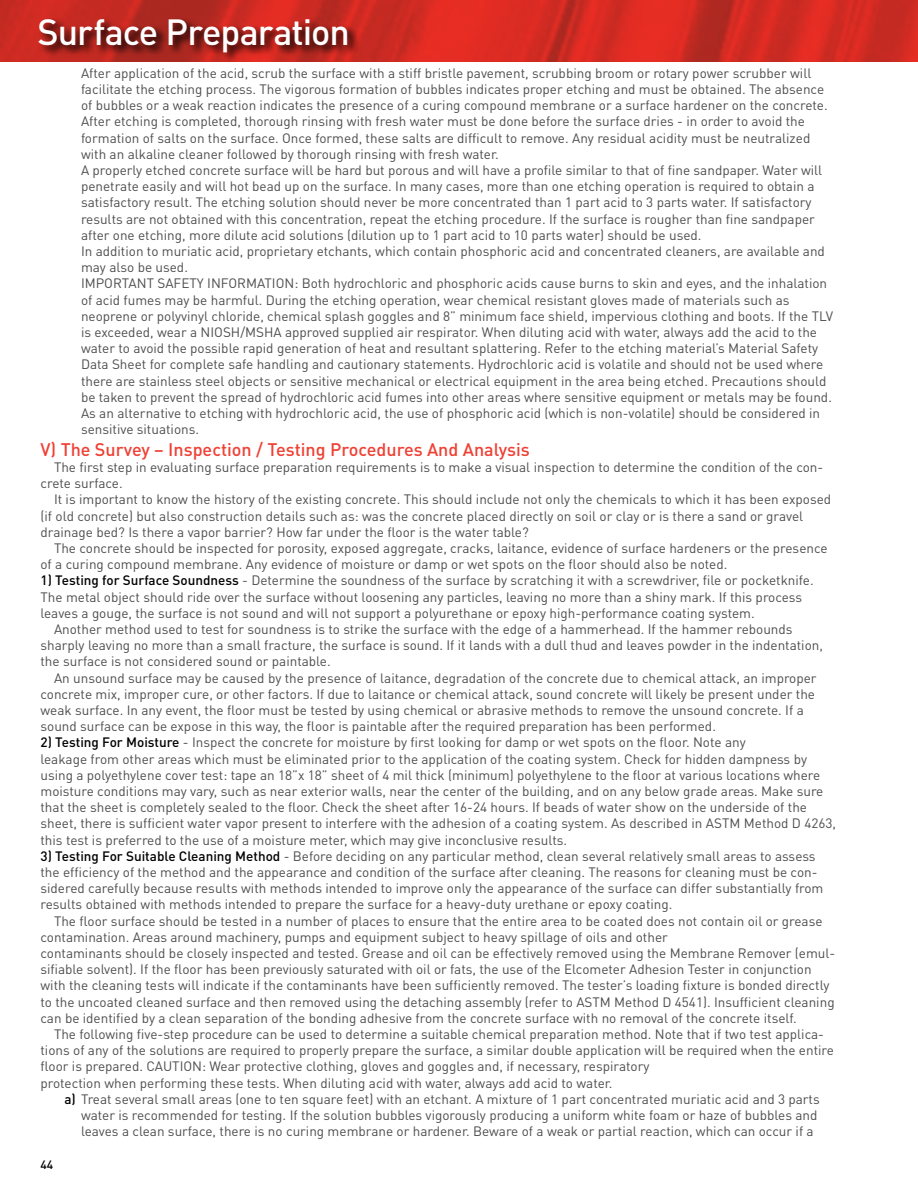
<style>
.page{position:relative;width:918px;height:1188px;background:#fff}
.page>*{position:absolute;margin:0;border:0;box-sizing:border-box;transform-origin:0 0}
.t1{font:500 36px "DIN Pro";letter-spacing:-.03em;color:#fff}
.t2{font:500 18px "DIN Pro";color:#ef4135}
.t3{font:13.5px/16.2px "DIN Pro";color:#4d4d4f}
.t4{font:500 12px "DIN Pro";color:#000}
.s1{font-weight:500;color:#000}
</style>
<div class="page">
<img style="left:0;top:0;width:918px;height:61px">
<svg style="left:37px;top:17px;width:322px;height:45px;background:#9f211b"></svg>
<h1 class="t1" style="left:38px;top:7px;width:314px">Surface Preparation</h1>
<p class="t3" style="left:81px;top:64px;width:754px">After application of the acid, scrub the surface with a stiff bristle pavement, scrubbing broom or rotary power scrubber will facilitate the etching process. The vigorous formation of bubbles indicates proper etching and must be obtained. The absence of bubbles or a weak reaction indicates the presence of a curing compound membrane or a surface hardener on the concrete.<br>After etching is completed, thorough rinsing with fresh water must be done before the surface dries - in order to avoid the formation of salts on the surface. Once formed, these salts are difficult to remove. Any residual acidity must be neutralized with an alkaline cleaner followed by thorough rinsing with fresh water.<br>A properly etched concrete surface will be hard but porous and will have a profile similar to that of fine sandpaper. Water will penetrate easily and will hot bead up on the surface. In many cases, more than one etching operation is required to obtain a satisfactory result. The etching solution should never be more concentrated than 1 part acid to 3 parts water. If satisfactory results are not obtained with this concentration, repeat the etching procedure. If the surface is rougher than fine sandpaper after one etching, more dilute acid solutions (dilution up to 1 part acid to 10 parts water) should be used.<br>In addition to muriatic acid, proprietary etchants, which contain phosphoric acid and concentrated cleaners, are available and may also be used.<br>IMPORTANT SAFETY INFORMATION: Both hydrochloric and phosphoric acids cause burns to skin and eyes, and the inhalation of acid fumes may be harmful. During the etching operation, wear chemical resistant gloves made of materials such as neoprene or polyvinyl chloride, chemical splash goggles and 8” minimum face shield, impervious clothing and boots. If the TLV is exceeded, wear a NIOSH/MSHA approved supplied air respirator. When diluting acid with water, always add the acid to the water to avoid the possible rapid generation of heat and resultant splattering. Refer to the etching material’s Material Safety Data Sheet for complete safe handling and cautionary statements. Hydrochloric acid is volatile and should not be used where there are stainless steel objects or sensitive mechanical or electrical equipment in the area being etched. Precautions should be taken to prevent the spread of hydrochloric acid fumes into other areas where sensitive equipment or metals may be found.<br>As an alternative to etching with hydrochloric acid, the use of phosphoric acid (which is non-volatile) should be considered in sensitive situations.</p>
<h2 class="t2" style="left:40px;top:437px;width:491px">V) The Survey – Inspection / Testing Procedures And Analysis</h2>
<p class="t3" style="left:40px;top:458px;width:784px;text-indent:14px">The first step in evaluating surface preparation requirements is to make a visual inspection to determine the condition of the con&shy;crete surface.</p>
<p class="t3" style="left:40px;top:491px;width:792px;text-indent:14px">It is important to know the history of the existing concrete. This should include not only the chemicals to which it has been exposed (if old concrete) but also construction details such as: was the concrete placed directly on soil or clay or is there a sand or gravel drainage bed? Is there a vapor barrier? How far under the floor is the water table?</p>
<p class="t3" style="left:40px;top:539px;width:789px;text-indent:14px">The concrete should be inspected for porosity, exposed aggregate, cracks, laitance, evidence of surface hardeners or the presence of a curing compound membrane. Any evidence of moisture or damp or wet spots on the floor should also be noted.</p>
<p class="t3" style="left:40px;top:572px;width:775px"><span class="s1">1) Testing for Surface Soundness</span> - Determine the soundness of the surface by scratching it with a screwdriver, file or pocketknife.</p>
<p class="t3" style="left:40px;top:588px;width:763px">The metal object should ride over the surface without loosening any particles, leaving no more than a shiny mark. If this process</p>
<p class="t3" style="left:40px;top:604px;width:716px">leaves a gouge, the surface is not sound and will not support a polyurethane or epoxy high-performance coating system.</p>
<p class="t3" style="left:54px;top:620px;width:740px">Another method used to test for soundness is to strike the surface with the edge of a hammerhead. If the hammer rebounds</p>
<p class="t3" style="left:40px;top:637px;width:784px">sharply leaving no more than a small fracture, the surface is sound. If it lands with a dull thud and leaves powder in the indentation,</p>
<p class="t3" style="left:40px;top:653px;width:292px">the surface is not considered sound or paintable.</p>
<p class="t3" style="left:54px;top:669px;width:764px">An unsound surface may be caused by the presence of laitance, degradation of the concrete due to chemical attack, an improper</p>
<p class="t3" style="left:40px;top:685px;width:776px">concrete mix, improper cure, or other factors. If due to laitance or chemical attack, sound concrete will likely be present under the</p>
<p class="t3" style="left:40px;top:701px;width:765px">weak surface. In any event, the floor must be tested by using chemical or abrasive methods to remove the unsound concrete. If a</p>
<p class="t3" style="left:40px;top:718px;width:677px">sound surface can be expose in this way, the floor is paintable after the required preparation has been performed.</p>
<p class="t3" style="left:40px;top:734px;width:797px"><span class="s1">2) Testing For Moisture</span> - Inspect the concrete for moisture by first looking for damp or wet spots on the floor. Note any<br>leakage from other areas which must be eliminated prior to the application of the coating system. Check for hidden dampness by using a polyethylene cover test: tape an 18”x 18” sheet of 4 mil thick (minimum) polyethylene to the floor at various locations where moisture conditions may vary, such as near exterior walls, near the center of the building, and on any below grade areas. Make sure that the sheet is completely sealed to the floor. Check the sheet after 16-24 hours. If beads of water show on the underside of the sheet, there is sufficient water vapor present to interfere with the adhesion of a coating system. As described in ASTM Method D 4263, this test is preferred to the use of a moisture meter, which may give inconclusive results.</p>
<p class="t3" style="left:40px;top:847px;width:785px"><span class="s1">3) Testing For Suitable Cleaning Method</span> - Before deciding on any particular method, clean several relatively small areas to assess the efficiency of the method and the appearance and condition of the surface after cleaning. The reasons for cleaning must be con&shy;sidered carefully because results with methods intended to improve only the appearance of the surface can differ substantially from results obtained with methods intended to prepare the surface for a heavy-duty urethane or epoxy coating.</p>
<p class="t3" style="left:40px;top:912px;width:796px;text-indent:14px">The floor surface should be tested in a number of places to ensure that the entire area to be coated does not contain oil or grease contamination. Areas around machinery, pumps and equipment subject to heavy spillage of oils and other<br>contaminants should be closely inspected and tested. Grease and oil can be effectively removed using the Membrane Remover (emul&shy;sifiable solvent). If the floor has been previously saturated with oil or fats, the use of the Elcometer Adhesion Tester in conjunction with the cleaning tests will indicate if the contaminants have been sufficiently removed. The tester’s loading fixture is bonded directly to the uncoated cleaned surface and then removed using the detaching assembly (refer to ASTM Method D 4541). Insufficient cleaning can be identified by a clean separation of the bonding adhesive from the concrete surface with no removal of the concrete itself.</p>
<p class="t3" style="left:40px;top:1025px;width:795px;text-indent:14px">The following five-step procedure can be used to determine a suitable chemical preparation method. Note that if two test applica&shy;tions of any of the solutions are required to properly prepare the surface, a similar double application will be required when the entire floor is prepared. CAUTION: Wear protective clothing, gloves and goggles and, if necessary, respiratory<br>protection when performing these tests. When diluting acid with water, always add acid to water.</p>
<p class="t3" style="left:81px;top:1090px;width:740px;text-indent:-16px"><span class="s1">a)</span> Treat several small areas (one to ten square feet) with an etchant. A mixture of 1 part concentrated muriatic acid and 3 parts water is recommended for testing. If the solution bubbles vigorously producing a uniform white foam or haze of bubbles and leaves a clean surface, there is no curing membrane or hardener. Beware of a weak or partial reaction, which can occur if a</p>
<p class="t4" style="left:40px;top:1156px;width:14px">44</p>
</div>
